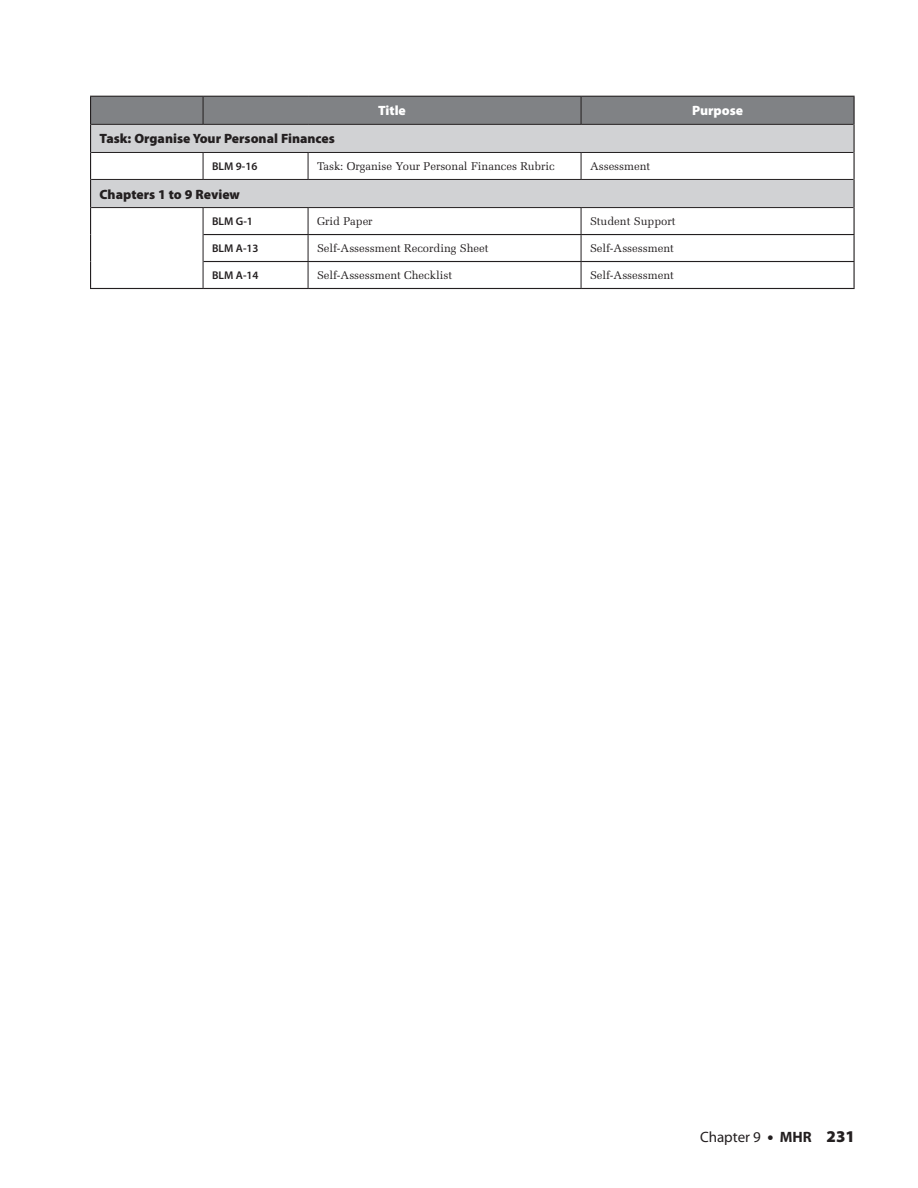
<style>
.page{position:relative;width:918px;height:1188px;background:#fff}
.page>*{position:absolute;margin:0;border:0;box-sizing:border-box;transform-origin:0 0}
.t1{font:15px "Myriad";color:#231f20}
.t2{font:900 13.5px "Myriad Pro";color:#231f20}
.t3{font:900 13.5px "Myriad Pro";color:#fff}
.t4{font:11.25px "Melior";letter-spacing:-.005em;color:#231f20}
.t5{font:600 11.25px "Myriad Pro";color:#231f20}
.s1{font-family:"Myriad Pro";font-weight:900;font-size:16.5px}
.s2{font-weight:700}
</style>
<div class="page">
<svg style="left:90px;top:96px;width:765px;height:192px"></svg>
<hr style="left:203px;top:234px;width:105px;height:1px;background:#231f20">
<hr style="left:308px;top:234px;width:273px;height:1px;background:#231f20">
<hr style="left:581px;top:234px;width:274px;height:1px;background:#231f20">
<hr style="left:203px;top:261px;width:105px;height:1px;background:#231f20">
<hr style="left:308px;top:261px;width:273px;height:1px;background:#231f20">
<hr style="left:581px;top:261px;width:274px;height:1px;background:#231f20">
<hr style="left:90px;top:288px;width:113px;height:1px;background:#231f20">
<hr style="left:203px;top:288px;width:105px;height:1px;background:#231f20">
<hr style="left:308px;top:288px;width:273px;height:1px;background:#231f20">
<hr style="left:581px;top:288px;width:274px;height:1px;background:#231f20">
<p class="t3" style="left:378px;top:102px;width:29px">Title</p>
<p class="t3" style="left:692px;top:102px;width:53px">Purpose</p>
<p class="t2" style="left:100px;top:130px;width:237px">Task: Organise Your Personal Finances</p>
<p class="t5" style="left:212px;top:159px;width:47px">BLM 9-16</p>
<p class="t4" style="left:317px;top:160px;width:239px">Task: Organise Your Personal Finances Rubric</p>
<p class="t4" style="left:590px;top:160px;width:62px">Assessment</p>
<p class="t2" style="left:100px;top:185px;width:142px">Chapters 1 to 9 Review</p>
<p class="t5" style="left:212px;top:214px;width:42px">BLM G-1</p>
<p class="t4" style="left:317px;top:215px;width:57px">Grid Paper</p>
<p class="t4" style="left:590px;top:215px;width:87px">Student Support</p>
<p class="t5" style="left:212px;top:241px;width:48px">BLM A-13</p>
<p class="t4" style="left:317px;top:242px;width:173px">Self-Assessment Recording Sheet</p>
<p class="t4" style="left:590px;top:242px;width:85px">Self-Assessment</p>
<p class="t5" style="left:212px;top:268px;width:48px">BLM A-14</p>
<p class="t4" style="left:317px;top:269px;width:137px">Self-Assessment Checklist</p>
<p class="t4" style="left:590px;top:269px;width:85px">Self-Assessment</p>
<h1 class="t1" style="left:700px;top:1129px;width:156px">Chapter 9 <span class="s1">•</span> <span class="s2">MHR</span> <span class="s1">231</span></h1>
</div>
